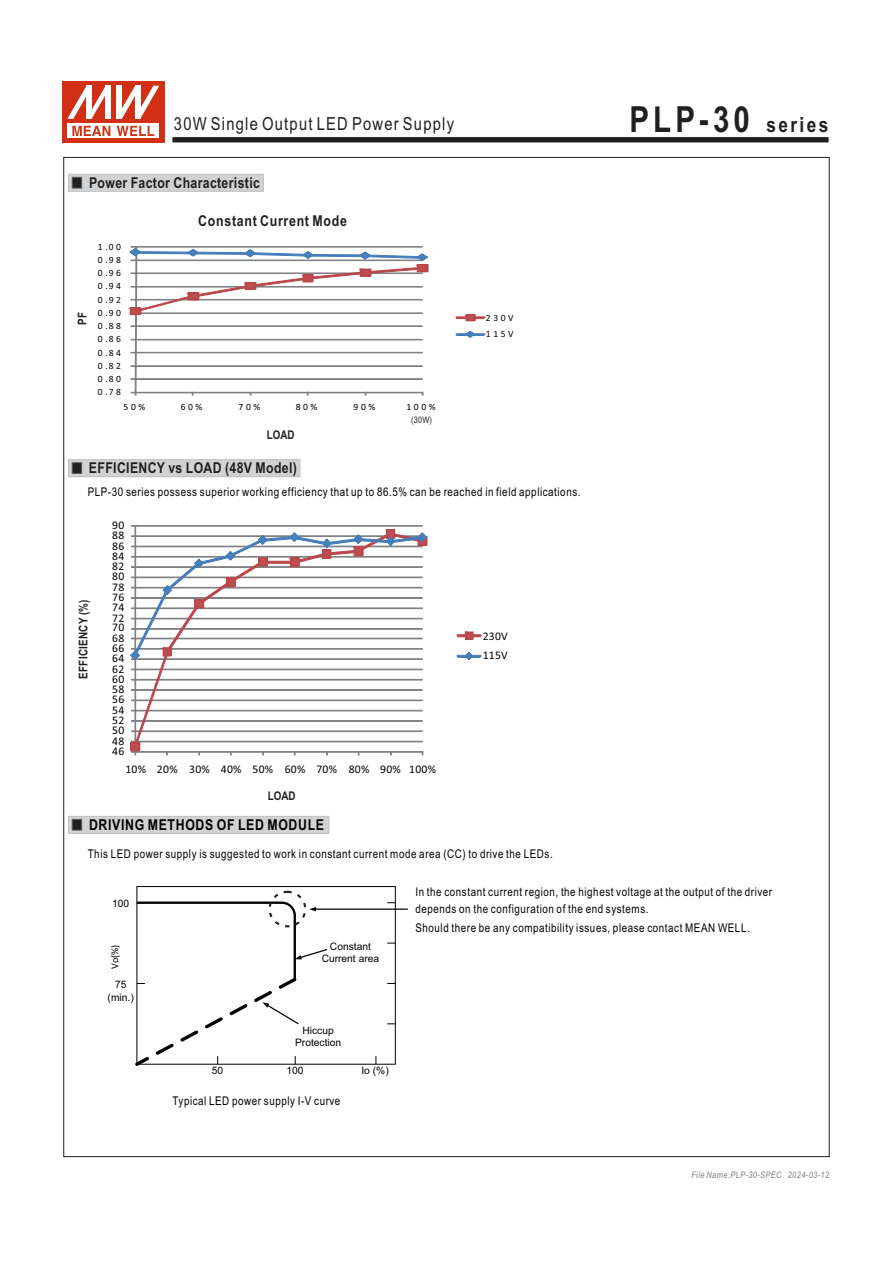
<style>
.page{position:relative;width:893px;height:1263px;background:#fff}
.page>*{position:absolute;margin:0;border:0;box-sizing:border-box;transform-origin:0 0}
.t1{font:700 36px "Arial Narrow";color:#221f1f}
.t2{font:18px "Arial Narrow";letter-spacing:.07em;color:#221f1f}
.t3{font:700 15px "Arial Narrow";letter-spacing:.025em;color:#221f1f}
.t4{font:700 15px "Arial Narrow";letter-spacing:.045em;color:#040000}
.t5{font:700 15px "Arial Narrow";letter-spacing:.045em;color:#221f1f}
.t6{font:12px/17px "Arial Narrow";letter-spacing:.045em;color:#040000}
.t7{font:700 12px "Arial Narrow";letter-spacing:.025em;color:#221f1f}
.t8{font:11.7px/20px "Calibri";letter-spacing:.02em;color:#040000}
.t9{font:10.2px/12.3px "Arial";color:#040000;text-align:center}
.t10{font:10.2px "Calibri";color:#040000}
.t11{font:9.6px/16.4px "Calibri";letter-spacing:.27em;color:#040000}
.t12{font:italic 9px "Arial Narrow";letter-spacing:.045em;color:#7f8185}
.t13{font:9px "Arial Narrow";color:#221f1f}
.s1{font-size:21px}
</style>
<div class="page">
<svg style="left:129px;top:525px;width:299px;height:230px"></svg>
<svg style="left:456px;top:631px;width:26px;height:9px"></svg>
<svg style="left:456px;top:652px;width:26px;height:8px"></svg>
<svg style="left:128px;top:246px;width:301px;height:150px"></svg>
<svg style="left:455px;top:313px;width:31px;height:9px"></svg>
<svg style="left:455px;top:331px;width:31px;height:7px"></svg>
<div style="left:68px;top:174px;width:195px;height:17px;background:#d0d2d3;border:1px solid #bbbdbf"></div>
<div style="left:72px;top:177px;width:10px;height:11px;background:#221f1f;border:1px solid #57595a"></div>
<div style="left:68px;top:460px;width:232px;height:17px;background:#d0d2d3;border:1px solid #bbbdbf"></div>
<div style="left:72px;top:463px;width:10px;height:11px;background:#221f1f;border:1px solid #57595a"></div>
<div style="left:68px;top:816px;width:261px;height:17px;background:#d0d2d3;border:1px solid #bbbdbf"></div>
<div style="left:72px;top:819px;width:10px;height:11px;background:#221f1f;border:1px solid #57595a"></div>
<hr style="left:315px;top:909px;width:93px;height:1px;background:#040000">
<svg style="left:135px;top:900px;width:194px;height:166px"></svg>
<div style="left:268px;top:891px;width:38px;height:36px;border:2px dashed #221f1f;border-radius:50%"></div>
<div style="left:172px;top:136px;width:657px;height:7px;background:#221f1f;border:1px solid #fff"></div>
<div style="left:62px;top:82px;width:102px;height:61px;background:#d13014"></div>
<svg style="left:67px;top:124px;width:92px;height:14px"></svg>
<svg style="left:117px;top:126px;width:37px;height:10px"></svg>
<svg style="left:72px;top:126px;width:38px;height:10px"></svg>
<svg style="left:67px;top:86px;width:44px;height:33px"></svg>
<svg style="left:117px;top:86px;width:42px;height:33px"></svg>
<h2 class="t2" style="left:174px;top:117px;width:282px">30W Single Output LED Power Supply</h2>
<h1 class="t1" style="left:629px;top:106px;width:200px">PLP-30 <span class="s1">series</span></h1>
<p class="t3" style="left:89px;top:177px;width:172px">Power Factor Characteristic</p>
<p class="t7" style="left:78px;top:325px;width:14px;rotate:-90deg">PF</p>
<p class="t11" style="left:98px;top:239px;width:25px">1.00</p>
<p class="t11" style="left:98px;top:252px;width:25px">0.98</p>
<p class="t11" style="left:98px;top:266px;width:25px">0.96</p>
<p class="t11" style="left:98px;top:279px;width:25px">0.94</p>
<p class="t11" style="left:98px;top:292px;width:25px">0.92</p>
<p class="t11" style="left:98px;top:305px;width:25px">0.90</p>
<p class="t11" style="left:98px;top:319px;width:25px">0.88</p>
<p class="t11" style="left:98px;top:332px;width:25px">0.86</p>
<p class="t11" style="left:98px;top:345px;width:25px">0.84</p>
<p class="t11" style="left:98px;top:358px;width:25px">0.82</p>
<p class="t11" style="left:98px;top:371px;width:25px">0.80</p>
<p class="t11" style="left:98px;top:384px;width:25px">0.78</p>
<p class="t5" style="left:198px;top:215px;width:150px">Constant Current Mode</p>
<p class="t11" style="left:124px;top:399px;width:23px">50%</p>
<p class="t11" style="left:181px;top:399px;width:23px">60%</p>
<p class="t11" style="left:239px;top:399px;width:23px">70%</p>
<p class="t11" style="left:296px;top:399px;width:23px">80%</p>
<p class="t11" style="left:354px;top:399px;width:23px">90%</p>
<p class="t11" style="left:406px;top:399px;width:31px">100%</p>
<p class="t7" style="left:267px;top:431px;width:29px">LOAD</p>
<p class="t13" style="left:411px;top:416px;width:22px">(30W)</p>
<p class="t3" style="left:89px;top:462px;width:209px">EFFICIENCY vs LOAD (48V Model)</p>
<p class="t11" style="left:486px;top:310px;width:29px">230V<br>115V</p>
<p class="t6" style="left:88px;top:485px;width:494px">PLP-30 series possess superior working efficiency that up to 86.5% can be reached in field applications.</p>
<p class="t8" style="left:112px;top:516px;width:14px">90</p>
<p class="t8" style="left:112px;top:526px;width:14px">88</p>
<p class="t8" style="left:112px;top:537px;width:14px">86</p>
<p class="t8" style="left:112px;top:547px;width:14px">84</p>
<p class="t8" style="left:112px;top:557px;width:14px">82</p>
<p class="t8" style="left:112px;top:567px;width:14px">80</p>
<p class="t7" style="left:79px;top:679px;width:81px;rotate:-90deg">EFFICIENCY (%)</p>
<p class="t8" style="left:112px;top:578px;width:14px">78</p>
<p class="t8" style="left:112px;top:588px;width:14px">76</p>
<p class="t8" style="left:112px;top:598px;width:14px">74</p>
<p class="t8" style="left:112px;top:609px;width:14px">72</p>
<p class="t8" style="left:112px;top:618px;width:14px">70</p>
<p class="t8" style="left:112px;top:629px;width:14px">68</p>
<p class="t8" style="left:112px;top:639px;width:14px">66</p>
<p class="t8" style="left:112px;top:649px;width:14px">64</p>
<p class="t8" style="left:112px;top:659px;width:14px">62</p>
<p class="t8" style="left:112px;top:670px;width:14px">60</p>
<p class="t8" style="left:112px;top:680px;width:14px">58</p>
<p class="t8" style="left:112px;top:690px;width:14px">56</p>
<p class="t8" style="left:112px;top:701px;width:14px">54</p>
<p class="t8" style="left:112px;top:711px;width:14px">52</p>
<p class="t8" style="left:112px;top:721px;width:14px">50</p>
<p class="t8" style="left:112px;top:732px;width:14px">48</p>
<p class="t8" style="left:112px;top:742px;width:14px">46</p>
<p class="t8" style="left:125px;top:760px;width:312px">10% 20% 30% 40% 50% 60% 70% 80% 90% 100%</p>
<p class="t7" style="left:268px;top:791px;width:29px">LOAD</p>
<p class="t4" style="left:89px;top:819px;width:237px">DRIVING METHODS OF LED MODULE</p>
<p class="t8" style="left:483px;top:627px;width:27px">230V<br>115V</p>
<p class="t6" style="left:88px;top:846px;width:466px">This LED power supply is suggested to work in constant current mode area (CC) to drive the LEDs.</p>
<p class="t9" style="left:112px;top:898px;width:19px">100</p>
<p class="t10" style="left:111px;top:969px;width:26px;rotate:-90deg">Vo(%)</p>
<p class="t9" style="left:115px;top:979px;width:13px">75</p>
<p class="t9" style="left:108px;top:993px;width:28px">(min.)</p>
<p class="t9" style="left:322px;top:941px;width:59px">Constant<br>Current area</p>
<p class="t9" style="left:295px;top:1025px;width:48px">Hiccup<br>Protection</p>
<p class="t9" style="left:212px;top:1065px;width:13px">50</p>
<p class="t9" style="left:287px;top:1065px;width:19px">100</p>
<p class="t6" style="left:172px;top:1093px;width:169px">Typical LED power supply I-V curve</p>
<p class="t9" style="left:361px;top:1065px;width:29px">Io (%)</p>
<p class="t6" style="left:415px;top:884px;width:358px">In the constant current region, the highest voltage at the output of the driver depends on the configuration of the end systems.</p>
<p class="t6" style="left:415px;top:920px;width:336px">Should there be any compatibility issues, please contact MEAN WELL.</p>
<p class="t12" style="left:691px;top:1170px;width:139px">File Name:PLP-30-SPEC 2024-03-12</p>
</div>
